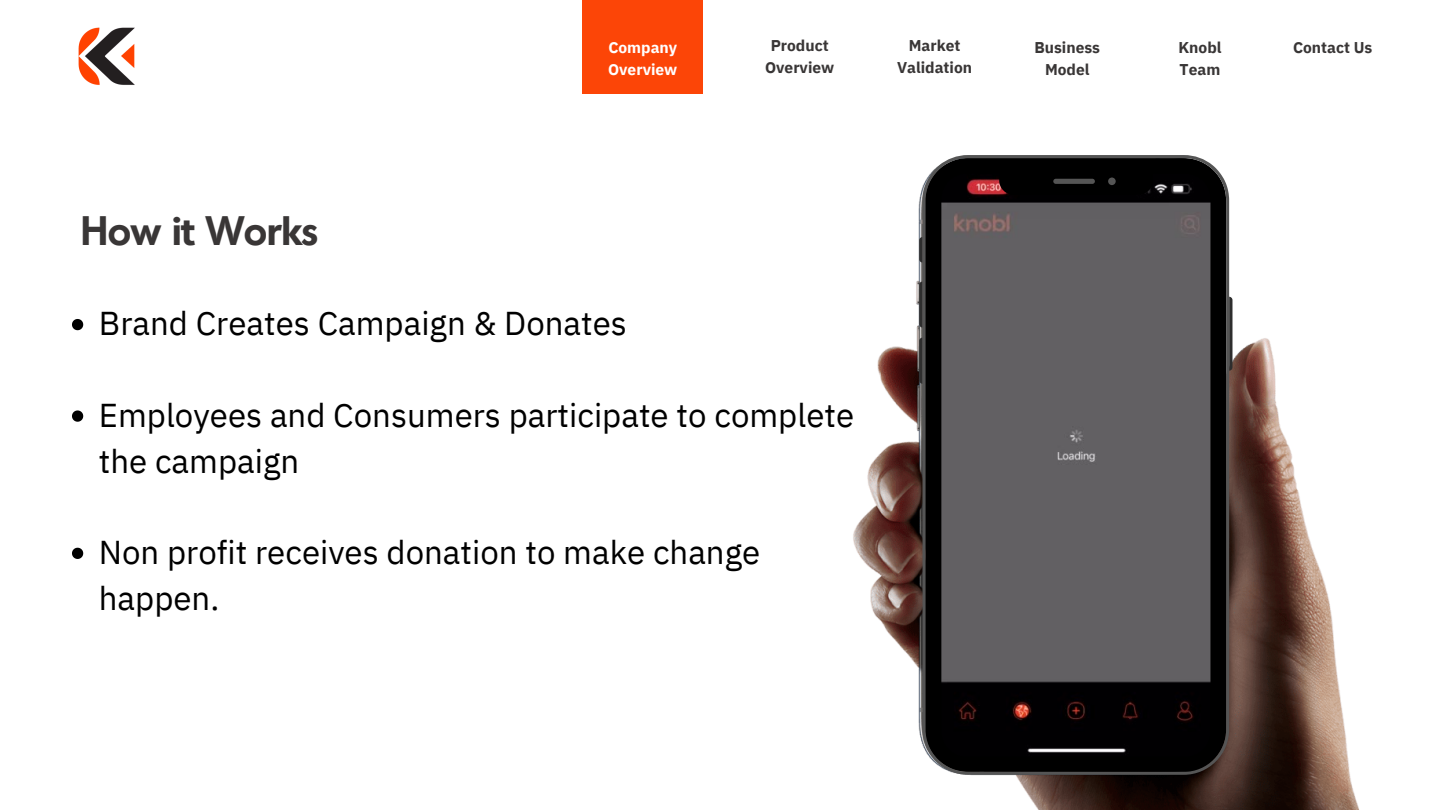
<style>
.page{position:relative;width:1440px;height:810px;background:#fff}
.page>*{position:absolute;margin:0;border:0;box-sizing:border-box;transform-origin:0 0}
.t1{font:700 40px "Montreal Serial";color:#393636}
.t2{font:33px/45.8px "IBM Plex Sans";color:#000}
.t3{font:700 15.6px "IBM Plex Sans";color:#393636}
.t4{font:700 15.6px "IBM Plex Sans";color:#fff}
</style>
<div class="page">
<img style="left:853px;top:185px;width:507px;height:625px">
<svg style="left:919px;top:237px;width:4px;height:26px"></svg>
<svg style="left:919px;top:282px;width:4px;height:46px"></svg>
<svg style="left:919px;top:338px;width:4px;height:46px"></svg>
<svg style="left:1229px;top:297px;width:3px;height:74px"></svg>
<svg style="left:923px;top:155px;width:306px;height:620px;background:#484648"></svg>
<svg style="left:72px;top:319px;width:11px;height:11px"></svg>
<svg style="left:72px;top:410px;width:11px;height:12px"></svg>
<svg style="left:72px;top:548px;width:11px;height:11px"></svg>
<div style="left:582px;top:0;width:121px;height:94px;background:#fc4507"></div>
<img style="left:78px;top:27px;width:57px;height:58px">
<p class="t4" style="left:608px;top:37px;width:70px">Company</p>
<p class="t4" style="left:608px;top:59px;width:71px">Overview</p>
<p class="t3" style="left:771px;top:35px;width:60px">Product</p>
<p class="t3" style="left:765px;top:57px;width:71px">Overview</p>
<h1 class="t3" style="left:909px;top:35px;width:53px">Market</h1>
<p class="t3" style="left:1293px;top:37px;width:81px">Contact Us</p>
<p class="t3" style="left:897px;top:57px;width:77px">Validation</p>
<p class="t3" style="left:1034px;top:37px;width:67px">Business</p>
<p class="t3" style="left:1045px;top:59px;width:46px">Model</p>
<p class="t3" style="left:1178px;top:37px;width:45px">Knobl</p>
<p class="t3" style="left:1180px;top:59px;width:42px">Team</p>
<h2 class="t1" style="left:81px;top:216px;width:239px">How it Works</h2>
<p class="t2" style="left:99px;top:300px;width:530px">Brand Creates Campaign &amp; Donates</p>
<p class="t2" style="left:99px;top:392px;width:757px">Employees and Consumers participate to complete the campaign</p>
<p class="t2" style="left:99px;top:529px;width:663px">Non profit receives donation to make change happen.</p>
</div>
